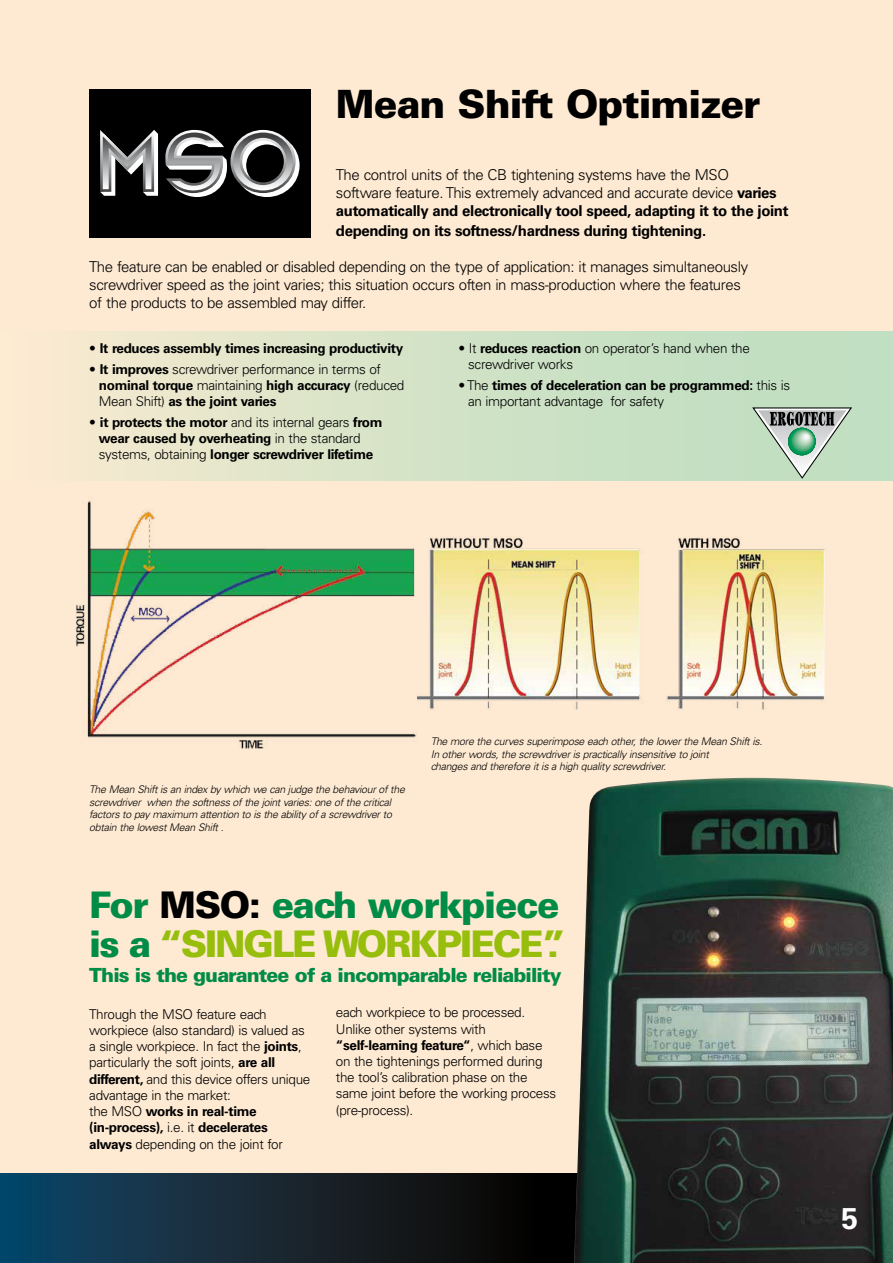
<style>
.page{position:relative;width:893px;height:1263px;background:#fff}
.page>*{position:absolute;margin:0;border:0;box-sizing:border-box;transform-origin:0 0}
.t1{font:900 39px "Univers LT Std";letter-spacing:-.025em;color:#000}
.t2{font:900 36.75px/39px "Univers LT Std";letter-spacing:-.06em;color:#008c46}
.t3{font:700 30px "Univers LT Std";color:#fff}
.t4{font:900 19.5px "Univers LT Std";letter-spacing:-.05em;color:#008c46}
.t5{font:300 15px/18px "Univers LT Std";letter-spacing:-.025em;color:#000}
.t6{font:700 15px "Univers LT Std";letter-spacing:-.025em;color:#000}
.t7{font:300 13.5px/16.2px "Univers LT Std";letter-spacing:-.025em;color:#000}
.t8{font:700 13.5px/16.2px "Univers LT Std";letter-spacing:-.025em;color:#000}
.t9{font:italic 300 10.5px/12.6px "Univers LT Std";letter-spacing:-.025em;color:#000}
.s1{font-weight:700}
.s2{font-weight:300}
.s3{color:#000}
.s4{color:#97be0d}
</style>
<div class="page">
<div style="left:0;top:0;width:893px;height:1203px;background:#feead2"></div>
<div style="left:0;top:332px;width:893px;height:148px;background:linear-gradient(to right,#f6ead0,#b7ddbf)"></div>
<div style="left:89px;top:89px;width:221px;height:149px;background:#000"></div>
<svg style="left:100px;top:130px;width:200px;height:67px"></svg>
<svg style="left:0;top:1174px;width:542px;height:89px;background:#122633"></svg>
<div style="left:542px;top:1174px;width:351px;height:89px;background:#000"></div>
<svg style="left:752px;top:406px;width:101px;height:74px;background:#abc2af"></svg>
<img style="left:574px;top:778px;width:319px;height:485px">
<img style="left:76px;top:480px;width:351px;height:269px">
<img style="left:417px;top:530px;width:226px;height:194px">
<img style="left:666px;top:536px;width:159px;height:174px">
<h1 class="t1" style="left:336px;top:79px;width:426px">Mean Shift Optimizer</h1>
<p class="t5" style="left:336px;top:166px;width:454px">The control units of the CB tightening systems have the MSO software feature. This extremely advanced and accurate device <span class="s1">varies automatically and electronically tool speed, adapting it to the joint</span></p>
<p class="t6" style="left:336px;top:222px;width:372px">depending on its softness/hardness during tightening.</p>
<p class="t5" style="left:89px;top:258px;width:660px">The feature can be enabled or disabled depending on the type of application: it manages simultaneously screwdriver speed as the joint varies; this situation occurs often in mass-production where the features of the products to be assembled may differ.</p>
<p class="t8" style="left:89px;top:340px;width:315px"><span class="s2">•</span> It reduces assembly times increasing productivity</p>
<p class="t7" style="left:99px;top:361px;width:307px;text-indent:-10px">• <span class="s1">It improves</span> screwdriver performance in terms of <span class="s1">nominal torque</span> maintaining <span class="s1">high accuracy</span> (reduced<br>Mean Shift) <span class="s1">as the joint varies</span></p>
<p class="t8" style="left:99px;top:414px;width:285px;text-indent:-10px"><span class="s2">•</span> it protects the motor <span class="s2">and its internal gears</span> from wear caused by overheating <span class="s2">in the standard systems, obtaining</span> longer screwdriver lifetime</p>
<p class="t7" style="left:468px;top:340px;width:283px;text-indent:-10px">• It <span class="s1">reduces reaction</span> on operator’s hand when the screwdriver works</p>
<p class="t7" style="left:468px;top:377px;width:323px;text-indent:-10px">• The <span class="s1">times of deceleration can be programmed:</span> this is an important advantage for safety</p>
<p class="t9" style="left:89px;top:783px;width:317px">The Mean Shift is an index by which we can judge the behaviour of the screwdriver when the softness of the joint varies: one of the critical factors to pay maximum attention to is the ability of a screwdriver to obtain the lowest Mean Shift .</p>
<p class="t9" style="left:431px;top:735px;width:333px">The more the curves superimpose each other, the lower the Mean Shift is.<br>In other words, the screwdriver is practically insensitive to joint<br>changes and therefore it is a high quality screwdriver.</p>
<h2 class="t2" style="left:89px;top:884px;width:478px">For <span class="s3">MSO:</span> each workpiece is a <span class="s4">“SINGLE WORKPIECE”.</span></h2>
<h3 class="t4" style="left:89px;top:963px;width:474px">This is the guarantee of a incomparable reliability</h3>
<p class="t7" style="left:89px;top:1006px;width:223px">Through the MSO feature each workpiece (also standard) is valued as a single workpiece. In fact the <span class="s1">joints</span>, particularly the soft joints, <span class="s1">are all different,</span> and this device offers unique advantage in the market:<br>the MSO <span class="s1">works in real-time (in-process),</span> i.e. it <span class="s1">decelerates always</span> depending on the joint for</p>
<p class="t7" style="left:336px;top:1004px;width:222px">each workpiece to be processed.<br>Unlike other systems with <span class="s1">“self-learning feature“</span>, which base on the tightenings performed during the tool’s calibration phase on the same joint before the working process (pre-process).</p>
<h3 class="t3" style="left:841px;top:1201px;width:18px">5</h3>
</div>
